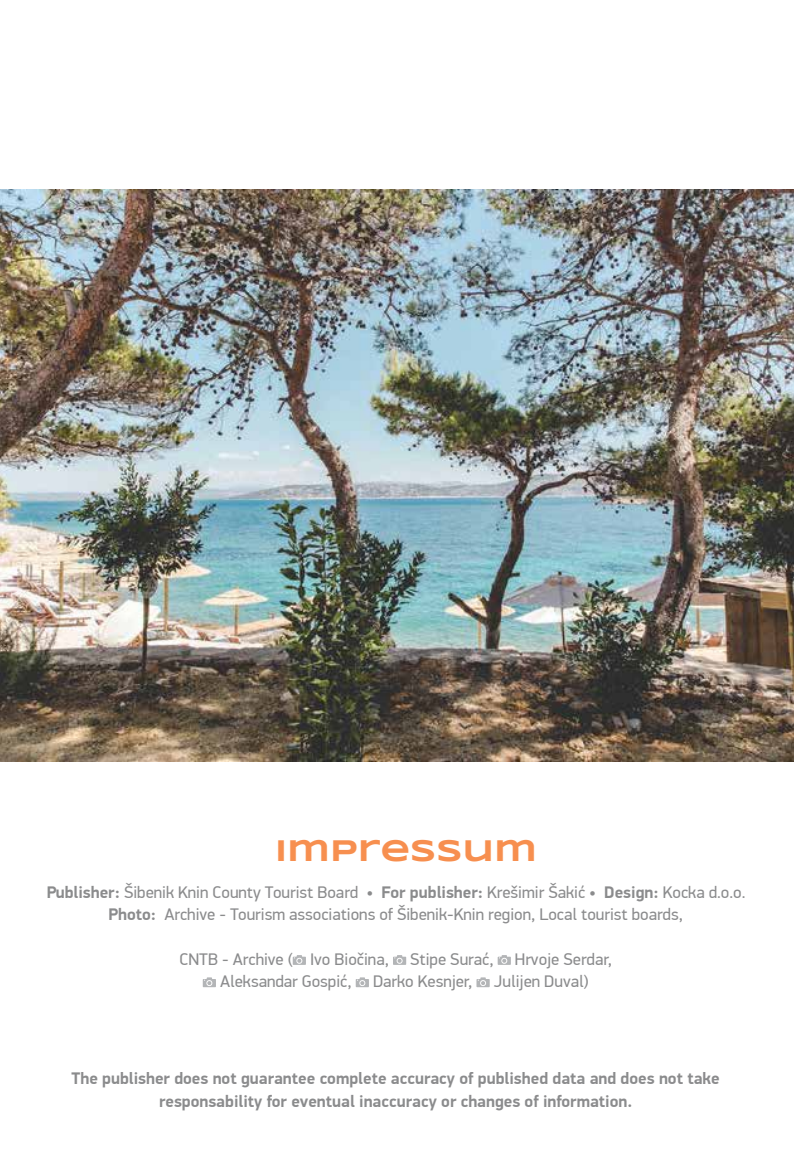
<style>
.page{position:relative;width:794px;height:1166px;background:#fff}
.page>*{position:absolute;margin:0;border:0;box-sizing:border-box;transform-origin:0 0}
.t1{font:700 30.8px "Syncopate";color:#f78f4f}
.t2{font:16.8px/22.2px "PF Din Display Pro";color:#58595b;text-align:center}
.t3{font:700 16.8px/22.2px "PF Din Display Pro";color:#58595b;text-align:center}
.s1{font-weight:700}
</style>
<div class="page">
<img style="left:0;top:189px;width:794px;height:572px">
<svg style="left:293px;top:955px;width:13px;height:10px"></svg>
<svg style="left:393px;top:955px;width:13px;height:10px"></svg>
<svg style="left:497px;top:955px;width:14px;height:10px"></svg>
<svg style="left:203px;top:977px;width:13px;height:10px"></svg>
<svg style="left:356px;top:977px;width:13px;height:10px"></svg>
<svg style="left:476px;top:977px;width:14px;height:10px"></svg>
<h1 class="t1" style="left:275px;top:831px;width:263px">IMPRESSUM</h1>
<p class="t2" style="left:46px;top:881px;width:701px"><span class="s1">Publisher:</span> Šibenik Knin County Tourist Board • <span class="s1">For publisher:</span> Krešimir Šakić • <span class="s1">Design:</span> Kocka d.o.o.<br><span class="s1">Photo:</span> Archive - Tourism associations of Šibenik-Knin region, Local tourist boards,</p>
<p class="t2" style="left:179px;top:948px;width:211px">CNTB - Archive ( Ivo Biočina,</p>
<p class="t2" style="left:410px;top:948px;width:85px">Stipe Surać,</p>
<p class="t2" style="left:515px;top:948px;width:98px">Hrvoje Serdar,</p>
<p class="t2" style="left:220px;top:970px;width:133px">Aleksandar Gospić,</p>
<p class="t2" style="left:373px;top:970px;width:101px">Darko Kesnjer,</p>
<p class="t2" style="left:494px;top:970px;width:96px">Julijen Duval)</p>
<p class="t3" style="left:72px;top:1068px;width:650px">The publisher does not guarantee complete accuracy of published data and does not take responsability for eventual inaccuracy or changes of information.</p>
</div>
